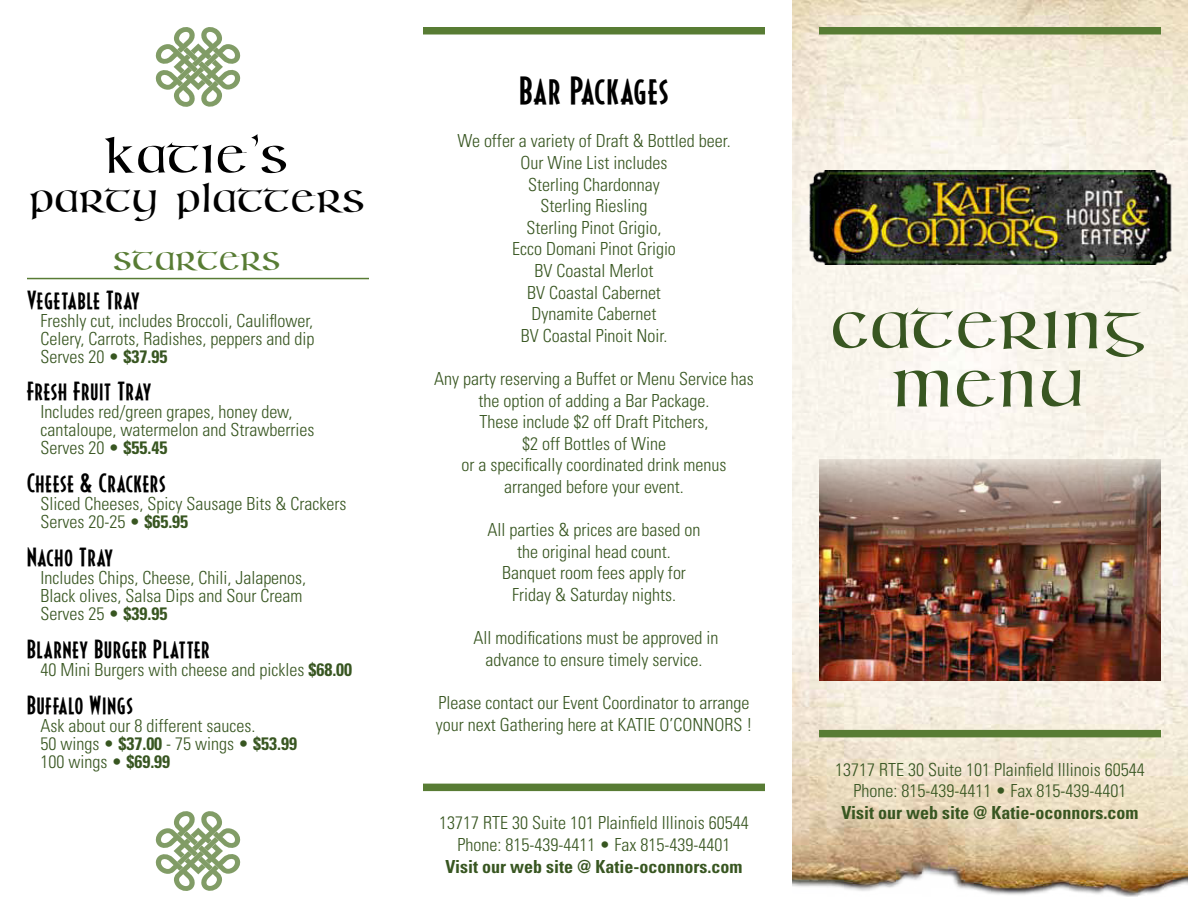
<style>
.page{position:relative;width:1188px;height:918px;background:#fff}
.page>*{position:absolute;margin:0;border:0;box-sizing:border-box;transform-origin:0 0}
.t1{font:72px/58.5px "Kells SD";letter-spacing:.005em;color:#385621;text-align:center}
.t2{font:54px "Kells SD";color:#000}
.t3{font:43.5px "Kells SD";color:#000}
.t4{font:36px "Decotura ICG";letter-spacing:.035em;color:#000}
.t5{font:36px "Kells SD";color:#587c34}
.t6{font:24px "Decotura ICG";letter-spacing:.04em;color:#000}
.t7{font:300 condensed 18px/21.6px "Univers";color:#385621;text-align:center}
.s1{font-weight:700}
</style>
<div class="page">
<img style="left:792px;top:0;width:396px;height:896px">
<img style="left:819px;top:459px;width:342px;height:221px">
<img style="left:805px;top:170px;width:371px;height:95px">
<hr style="left:27px;top:278px;width:342px;height:1px;background:#587c34">
<div style="left:819px;top:730px;width:342px;height:7px;background:#587c34"></div>
<div style="left:423px;top:784px;width:342px;height:7px;background:#587c34"></div>
<div style="left:819px;top:27px;width:342px;height:7px;background:#587c34"></div>
<div style="left:423px;top:27px;width:342px;height:7px;background:#587c34"></div>
<svg style="left:155px;top:27px;width:86px;height:80px"></svg>
<svg style="left:155px;top:811px;width:86px;height:80px"></svg>
<p class="t2" style="left:106px;top:128px;width:186px">KATIE’S</p>
<p class="t3" style="left:29px;top:176px;width:339px">PARTY PLATTERS</p>
<p class="t5" style="left:114px;top:240px;width:169px">Starters</p>
<p class="t6" style="left:27px;top:285px;width:114px">Vegetable Tray</p>
<p class="t7" style="left:40px;top:311px;width:275px;line-height:18px;text-align:justify">Freshly cut, includes Broccoli, Cauliflower, Celery, Carrots, Radishes, peppers and dip Serves 20 • <span class="s1">$37.95</span></p>
<p class="t6" style="left:27px;top:377px;width:126px">Fresh Fruit Tray</p>
<p class="t7" style="left:40px;top:403px;width:275px;line-height:18px;text-align:left">Includes red/green grapes, honey dew, cantaloupe, watermelon and Strawberries<br>Serves 20 • <span class="s1">$55.45</span></p>
<p class="t6" style="left:27px;top:468px;width:140px">Cheese &amp; Crackers</p>
<p class="t7" style="left:40px;top:495px;width:307px;line-height:18px;text-align:left">Sliced Cheeses, Spicy Sausage Bits &amp; Crackers<br>Serves 20-25 • <span class="s1">$65.95</span></p>
<p class="t6" style="left:27px;top:542px;width:87px">Nacho Tray</p>
<p class="t7" style="left:40px;top:568px;width:267px;line-height:18px;text-align:left">Includes Chips, Cheese, Chili, Jalapenos,<br>Black olives, Salsa Dips and Sour Cream<br>Serves 25 • <span class="s1">$39.95</span></p>
<p class="t6" style="left:27px;top:634px;width:184px">Blarney Burger Platter</p>
<p class="t7" style="left:40px;top:658px;width:313px">40 Mini Burgers with cheese and pickles <span class="s1">$68.00</span></p>
<p class="t6" style="left:27px;top:690px;width:107px">Buffalo Wings</p>
<p class="t7" style="left:40px;top:716px;width:258px;line-height:18px;text-align:left">Ask about our 8 different sauces.<br>50 wings • <span class="s1">$37.00</span> - 75 wings • <span class="s1">$53.99<br></span>100 wings • <span class="s1">$69.99</span></p>
<p class="t4" style="left:519px;top:69px;width:151px">Bar Packages</p>
<p class="t7" style="left:457px;top:130px;width:275px">We offer a variety of Draft &amp; Bottled beer.<br>Our Wine List includes<br>Sterling Chardonnay<br>Sterling Riesling<br>Sterling Pinot Grigio,<br>Ecco Domani Pinot Grigio<br>BV Coastal Merlot<br>BV Coastal Cabernet<br>Dynamite Cabernet<br>BV Coastal Pinoit Noir.</p>
<p class="t7" style="left:434px;top:368px;width:321px">Any party reserving a Buffet or Menu Service has the option of adding a Bar Package.<br>These include $2 off Draft Pitchers,<br>$2 off Bottles of Wine<br>or a specifically coordinated drink menus arranged before your event.</p>
<p class="t7" style="left:488px;top:519px;width:214px">All parties &amp; prices are based on the original head count.<br>Banquet room fees apply for<br>Friday &amp; Saturday nights.</p>
<p class="t7" style="left:474px;top:627px;width:246px">All modifications must be approved in advance to ensure timely service.</p>
<p class="t7" style="left:436px;top:692px;width:318px;text-align:left">Please contact our Event Coordinator to arrange your next Gathering here at KATIE O’CONNORS !</p>
<p class="t7" style="left:439px;top:812px;width:311px">13717 RTE 30 Suite 101 Plainfield Illinois 60544<br>Phone: 815-439-4411 • Fax 815-439-4401<br><span class="s1">Visit our web site @ Katie-oconnors.com</span></p>
<p class="t1" style="left:833px;top:300px;width:316px">Catering<br>Menu</p>
<p class="t7" style="left:835px;top:758px;width:311px">13717 RTE 30 Suite 101 Plainfield Illinois 60544<br>Phone: 815-439-4411 • Fax 815-439-4401<br><span class="s1">Visit our web site @ Katie-oconnors.com</span></p>
</div>
